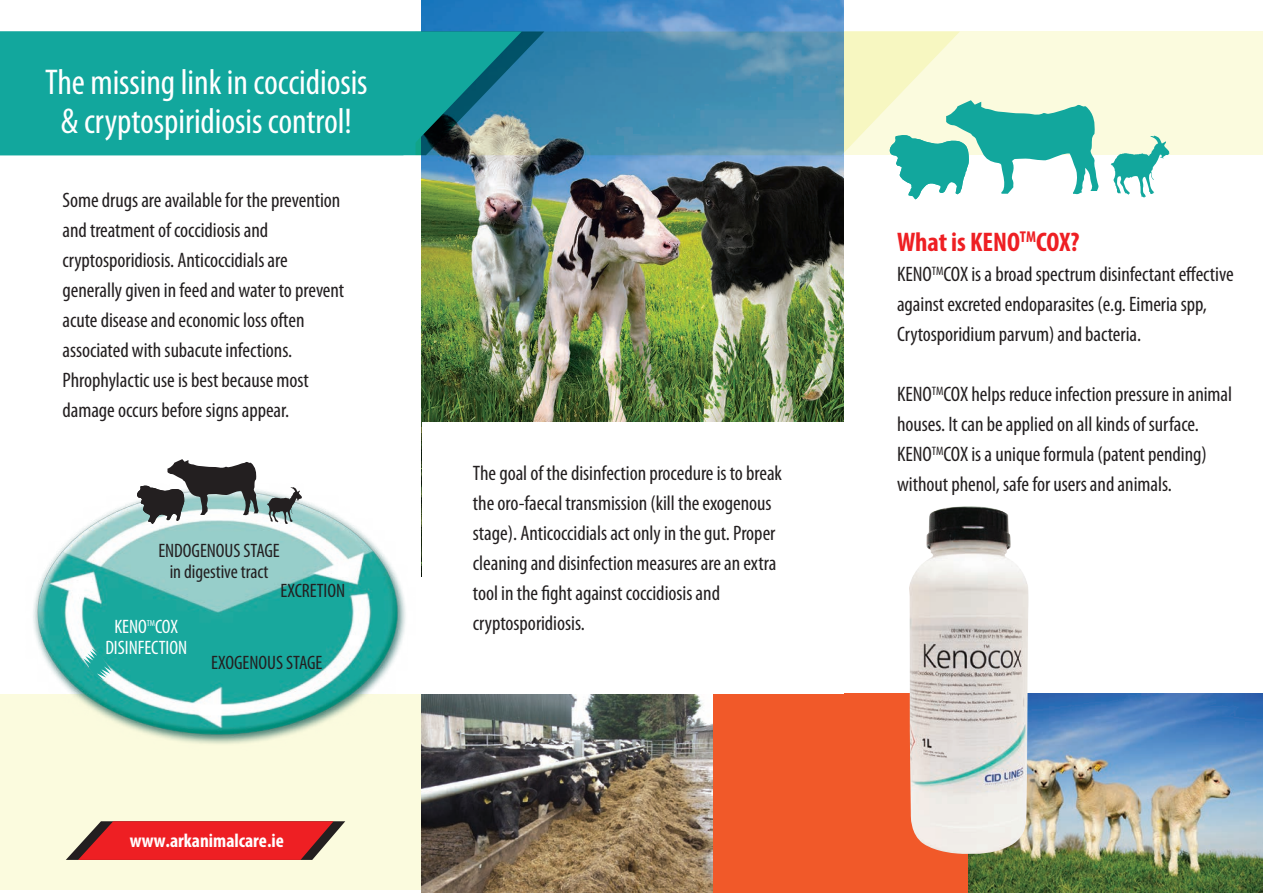
<style>
.page{position:relative;width:1263px;height:893px;background:#fff}
.page>*{position:absolute;margin:0;border:0;box-sizing:border-box;transform-origin:0 0}
.t1{font:condensed 36px/39px "Myriad Pro";color:#fff;text-align:center}
.t2{font:700 condensed 27px "Myriad Pro";color:#ee1f23}
.t3{font:condensed 21px/30px "Myriad Pro";color:#231f20}
.t4{font:condensed 19.5px/21px "Myriad Pro";color:#231f20;text-align:center}
.t5{font:condensed 19.5px "Myriad Pro";color:#fff}
.t6{font:700 condensed 19.35px "Myriad Pro";color:#fff}
.t7{font:condensed 8.7px "Myriad Pro";color:#fff}
</style>
<div class="page">
<div style="left:0;top:694px;width:422px;height:196px;background:#fbfbde"></div>
<div style="left:790px;top:32px;width:473px;height:123px;background:#fbfbde"></div>
<div style="left:700px;top:694px;width:363px;height:199px;background:#f15929"></div>
<img style="left:422px;top:1px;width:421px;height:421px">
<svg style="left:522px;top:32px;width:437px;height:123px;background:#6aa2b4"></svg>
<svg style="left:0;top:32px;width:522px;height:123px;background:#17a199"></svg>
<img style="left:969px;top:694px;width:294px;height:199px">
<img style="left:33px;top:490px;width:373px;height:254px">
<svg style="left:890px;top:100px;width:209px;height:99px"></svg>
<svg style="left:1111px;top:136px;width:58px;height:61px"></svg>
<svg style="left:137px;top:459px;width:122px;height:65px"></svg>
<svg style="left:267px;top:487px;width:35px;height:37px"></svg>
<svg style="left:84px;top:648px;width:28px;height:32px"></svg>
<img style="left:422px;top:694px;width:290px;height:199px">
<svg style="left:66px;top:821px;width:279px;height:39px;background:#dd3a39"></svg>
<img style="left:909px;top:506px;width:120px;height:350px">
<h1 class="t1" style="left:45px;top:63px;width:324px">The missing link in coccidiosis &amp; cryptospiridiosis control!</h1>
<p class="t3" style="left:62px;top:185px;width:283px">Some drugs are available for the prevention and treatment of coccidiosis and cryptosporidiosis. Anticoccidials are generally given in feed and water to prevent acute disease and economic loss often associated with subacute infections.<br>Phrophylactic use is best because most damage occurs before signs appear.</p>
<p class="t4" style="left:158px;top:541px;width:123px">ENDOGENOUS STAGE in digestive tract</p>
<p class="t4" style="left:280px;top:580px;width:66px">EXCRETION</p>
<p class="t5" style="left:114px;top:616px;width:65px">KENO COX</p>
<p class="t7" style="left:147px;top:619px;width:10px">TM</p>
<p class="t5" style="left:105px;top:637px;width:83px">DISINFECTION</p>
<p class="t4" style="left:211px;top:653px;width:113px">EXOGENOUS STAGE</p>
<p class="t6" style="left:130px;top:828px;width:156px">www.arkanimalcare.ie</p>
<p class="t3" style="left:473px;top:459px;width:311px">The goal of the disinfection procedure is to break the oro-faecal transmission (kill the exogenous stage). Anticoccidials act only in the gut. Proper cleaning and disinfection measures are an extra tool in the fight against coccidiosis and cryptosporidiosis.</p>
<p class="t2" style="left:897px;top:225px;width:184px">What is KENO<sup>TM</sup>COX?</p>
<p class="t3" style="left:897px;top:259px;width:338px">KENO<sup>TM</sup>COX is a broad spectrum disinfectant effective against excreted endoparasites (e.g. Eimeria spp,<br>Crytosporidium parvum) and bacteria.</p>
<p class="t3" style="left:897px;top:379px;width:337px">KENO<sup>TM</sup>COX helps reduce infection pressure in animal houses. It can be applied on all kinds of surface.<br>KENO<sup>TM</sup>COX is a unique formula (patent pending) without phenol, safe for users and animals.</p>
</div>
